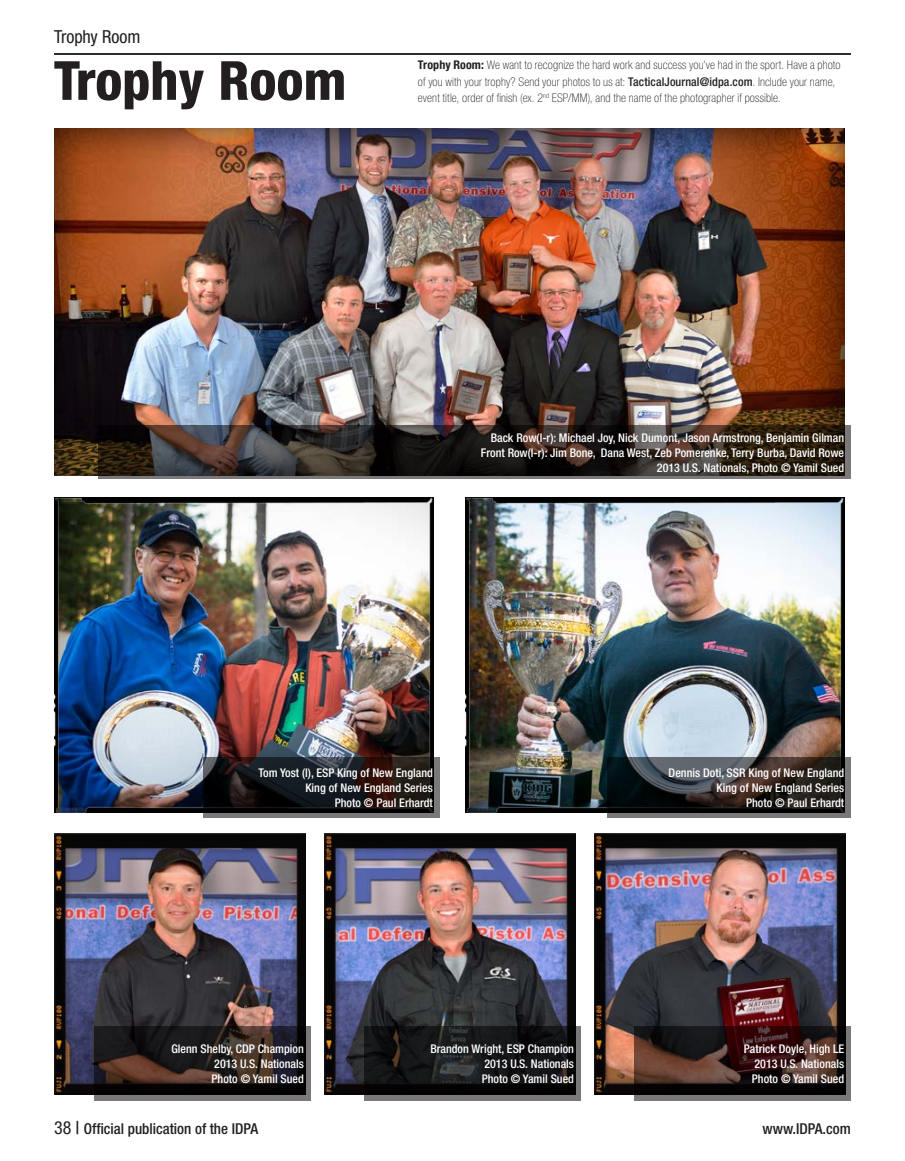
<style>
.page{position:relative;width:905px;height:1161px;background:#fff}
.page>*{position:absolute;margin:0;border:0;box-sizing:border-box;transform-origin:0 0}
.t1{font:800 condensed 54px "Helvetica Neue LT Std";color:#231f20}
.t2{font:condensed 18px "Helvetica Neue LT Std";letter-spacing:-.01em;color:#231f20}
.t3{font:500 condensed 15px "Helvetica Neue LT Std";color:#231f20}
.t4{font:500 condensed 12px "Helvetica Neue LT Std";color:#fff}
.t5{font:100 condensed 12px/16.5px "Helvetica Neue LT Std";letter-spacing:.01em;color:#231f20}
.s1{font-weight:700}
.s2{font-weight:500}
.s3{font-weight:400;font-size:18px}
.s4{font-size:18px}
</style>
<div class="page">
<img style="left:465px;top:498px;width:379px;height:315px">
<img style="left:55px;top:498px;width:379px;height:315px">
<img style="left:594px;top:833px;width:251px;height:262px">
<img style="left:54px;top:833px;width:251px;height:262px">
<img style="left:324px;top:833px;width:251px;height:262px">
<hr style="left:54px;top:53px;width:796px;height:2px;background:#231f20">
<div style="left:53px;top:127px;width:793px;height:349px;background:#231f20;opacity:.85"></div>
<svg style="left:99px;top:425px;width:751px;height:54px;background:#322b26"></svg>
<svg style="left:608px;top:757px;width:242px;height:61px;background:#333232"></svg>
<svg style="left:203px;top:757px;width:237px;height:61px;background:#242022"></svg>
<svg style="left:634px;top:1027px;width:216px;height:74px;background:#3a2623"></svg>
<svg style="left:364px;top:1027px;width:216px;height:74px;background:#1d1d1e"></svg>
<svg style="left:94px;top:1027px;width:216px;height:74px;background:#2e2624"></svg>
<p class="t2" style="left:54px;top:26px;width:88px">Trophy Room</p>
<p class="t1" style="left:54px;top:47px;width:294px">Trophy Room</p>
<p class="t5" style="left:418px;top:57px;width:424px"><span class="s1">Trophy Room:</span> We want to recognize the hard work and success you’ve had in the sport. Have a photo of you with your trophy? Send your photos to us at: <span class="s2">TacticalJournal@idpa.com</span>. Include your name, event title, order of finish (ex. 2<sup>nd</sup> ESP/MM), and the name of the photographer if possible.</p>
<p class="t4" style="left:490px;top:430px;width:355px">Back Row(l-r): Michael Joy, Nick Dumont, Jason Armstrong, Benjamin Gilman</p>
<p class="t4" style="left:481px;top:445px;width:365px">Front Row(l-r): Jim Bone, Dana West, Zeb Pomerenke, Terry Burba, David Rowe</p>
<p class="t4" style="left:657px;top:460px;width:189px">2013 U.S. Nationals, Photo © Yamil Sued</p>
<p class="t4" style="left:258px;top:766px;width:176px">Tom Yost (l), ESP King of New England</p>
<p class="t4" style="left:305px;top:781px;width:129px">King of New England Series</p>
<p class="t4" style="left:335px;top:796px;width:100px">Photo © Paul Erhardt</p>
<p class="t4" style="left:668px;top:766px;width:177px">Dennis Doti, SSR King of New England</p>
<p class="t4" style="left:716px;top:781px;width:129px">King of New England Series</p>
<p class="t4" style="left:746px;top:796px;width:100px">Photo © Paul Erhardt</p>
<p class="t4" style="left:171px;top:1042px;width:134px">Glenn Shelby, CDP Champion</p>
<p class="t4" style="left:214px;top:1057px;width:91px">2013 U.S. Nationals</p>
<p class="t4" style="left:212px;top:1072px;width:94px">Photo © Yamil Sued</p>
<p class="t4" style="left:430px;top:1042px;width:145px">Brandon Wright, ESP Champion</p>
<p class="t4" style="left:484px;top:1057px;width:91px">2013 U.S. Nationals</p>
<p class="t4" style="left:482px;top:1072px;width:94px">Photo © Yamil Sued</p>
<p class="t4" style="left:744px;top:1042px;width:102px">Patrick Doyle, High LE</p>
<p class="t4" style="left:754px;top:1057px;width:91px">2013 U.S. Nationals</p>
<p class="t4" style="left:752px;top:1072px;width:94px">Photo © Yamil Sued</p>
<p class="t3" style="left:54px;top:1120px;width:206px"><span class="s3">38</span> <span class="s4">|</span> Official publication of the IDPA</p>
<p class="t3" style="left:762px;top:1120px;width:90px">www.IDPA.com</p>
</div>
